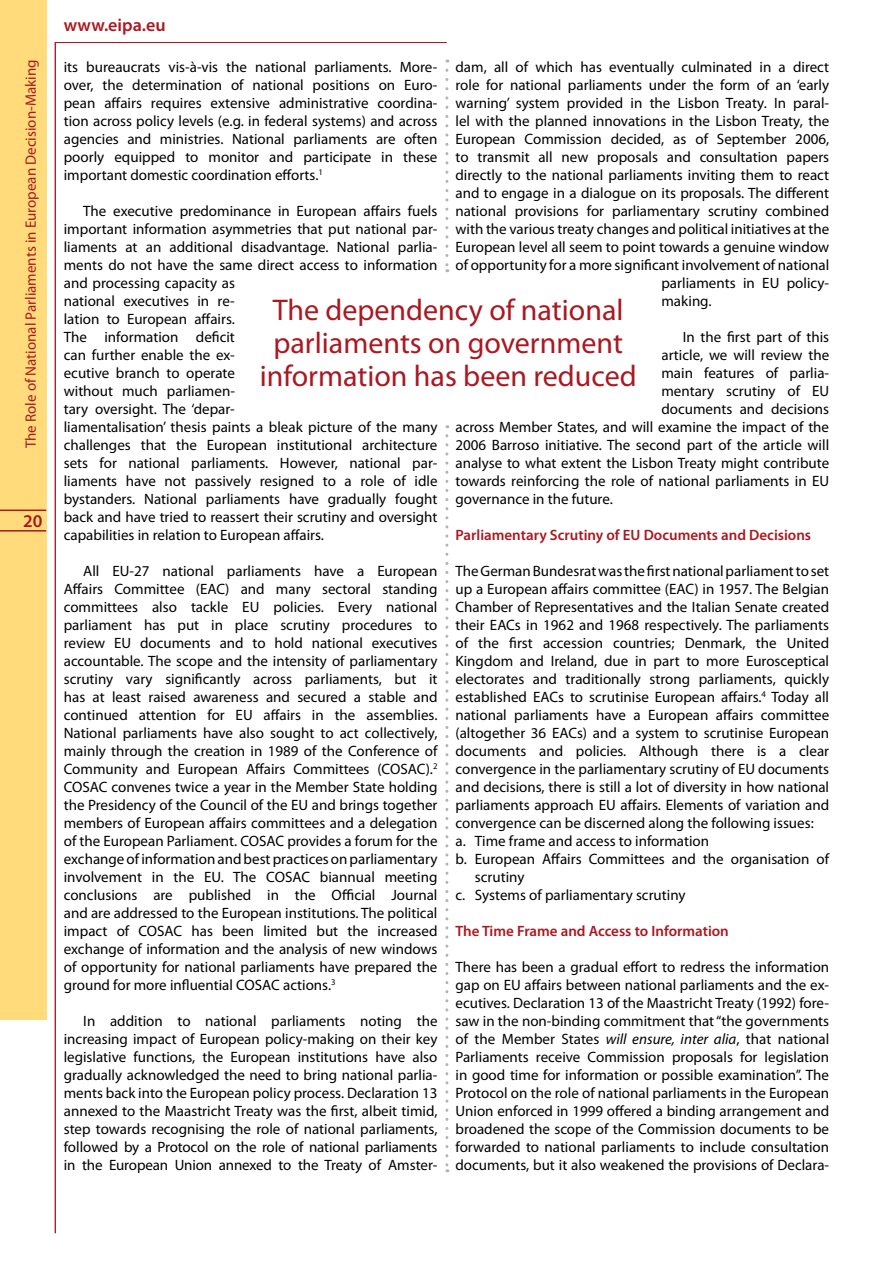
<style>
.page{position:relative;width:893px;height:1263px;background:#fff}
.page>*{position:absolute;margin:0;border:0;box-sizing:border-box;transform-origin:0 0}
.t1{font:30px/33px "Myriad Pro";color:#aa1820;text-align:center}
.t2{font:600 18px "Myriad Pro";color:#aa1820}
.t3{font:15px/18px "Myriad Pro";color:#000;text-align:justify}
.t4{font:600 15px "Myriad Pro";color:#aa1820}
.t5{font:15px "Myriad Pro";color:#aa1820}
.s1{font-style:italic}
</style>
<div class="page">
<svg style="left:447px;top:436px;width:1px;height:736px"></svg>
<svg style="left:447px;top:70px;width:1px;height:202px"></svg>
<svg style="left:55px;top:42px;width:392px;height:1192px"></svg>
<div style="left:0;top:0;width:46px;height:1020px;background:#ffdb7b"></div>
<hr style="left:0;top:509px;width:46px;height:2px;background:#aa1820">
<hr style="left:0;top:530px;width:46px;height:1px;background:#aa1820">
<div style="left:235px;top:284px;width:426px;height:114px;background:#fff"></div>
<p class="t5" style="left:22px;top:448px;width:390px;rotate:-90deg">The Role of National Parliaments in European Decision-Making</p>
<p class="t2" style="left:21px;top:469px;width:411px;rotate:-90deg">Ex mis etebatrum res? Ceridest viridepsena omaximil</p>
<p class="t2" style="left:23px;top:509px;width:21px">20</p>
<p class="t2" style="left:64px;top:13px;width:103px">www.eipa.eu</p>
<p class="t3" style="left:455px;top:58px;width:375px">dam, all of which has eventually culminated in a direct</p>
<p class="t3" style="left:455px;top:76px;width:375px">role for national parliaments under the form of an ‘early</p>
<p class="t3" style="left:455px;top:94px;width:375px">warning’ system provided in the Lisbon Treaty. In paral-</p>
<p class="t3" style="left:455px;top:112px;width:375px">lel with the planned innovations in the Lisbon Treaty, the</p>
<p class="t3" style="left:455px;top:130px;width:375px">European Commission decided, as of September 2006,</p>
<p class="t3" style="left:455px;top:148px;width:375px">to transmit all new proposals and consultation papers</p>
<p class="t3" style="left:455px;top:166px;width:375px">directly to the national parliaments inviting them to react</p>
<p class="t3" style="left:455px;top:184px;width:375px">and to engage in a dialogue on its proposals. The different</p>
<p class="t3" style="left:455px;top:202px;width:375px">national provisions for parliamentary scrutiny combined</p>
<p class="t3" style="left:455px;top:220px;width:375px">with the various treaty changes and political initiatives at the</p>
<p class="t3" style="left:455px;top:238px;width:375px">European level all seem to point towards a genuine window</p>
<p class="t3" style="left:455px;top:256px;width:375px">of opportunity for a more significant involvement of national</p>
<p class="t3" style="left:661px;top:274px;width:169px">parliaments in EU policy-</p>
<p class="t3" style="left:661px;top:292px;width:52px">making.</p>
<p class="t3" style="left:683px;top:328px;width:148px">In the first part of this</p>
<p class="t3" style="left:661px;top:346px;width:169px">article, we will review the</p>
<p class="t3" style="left:661px;top:364px;width:169px">main features of parlia-</p>
<p class="t3" style="left:661px;top:382px;width:169px">mentary scrutiny of EU</p>
<p class="t3" style="left:661px;top:400px;width:169px">documents and decisions</p>
<p class="t3" style="left:455px;top:418px;width:375px">across Member States, and will examine the impact of the</p>
<p class="t3" style="left:455px;top:436px;width:375px">2006 Barroso initiative. The second part of the article will</p>
<p class="t3" style="left:455px;top:454px;width:375px">analyse to what extent the Lisbon Treaty might contribute</p>
<p class="t3" style="left:455px;top:472px;width:375px">towards reinforcing the role of national parliaments in EU</p>
<p class="t3" style="left:455px;top:490px;width:159px">governance in the future.</p>
<p class="t4" style="left:455px;top:525px;width:357px">Parliamentary Scrutiny of EU Documents and Decisions</p>
<p class="t3" style="left:455px;top:562px;width:375px">The German Bundesrat was the first national parliament to set</p>
<p class="t3" style="left:455px;top:580px;width:375px">up a European affairs committee (EAC) in 1957. The Belgian</p>
<p class="t3" style="left:455px;top:598px;width:375px">Chamber of Representatives and the Italian Senate created</p>
<p class="t3" style="left:455px;top:616px;width:375px">their EACs in 1962 and 1968 respectively. The parliaments</p>
<p class="t3" style="left:455px;top:634px;width:375px">of the first accession countries; Denmark, the United</p>
<p class="t3" style="left:455px;top:652px;width:375px">Kingdom and Ireland, due in part to more Eurosceptical</p>
<p class="t3" style="left:455px;top:670px;width:375px">electorates and traditionally strong parliaments, quickly</p>
<p class="t3" style="left:455px;top:688px;width:375px">established EACs to scrutinise European affairs.<sup>4</sup> Today all</p>
<p class="t3" style="left:455px;top:706px;width:375px">national parliaments have a European affairs committee</p>
<p class="t3" style="left:455px;top:724px;width:375px">(altogether 36 EACs) and a system to scrutinise European</p>
<p class="t3" style="left:455px;top:742px;width:375px">documents and policies. Although there is a clear</p>
<p class="t3" style="left:455px;top:760px;width:375px">convergence in the parliamentary scrutiny of EU documents</p>
<p class="t3" style="left:455px;top:778px;width:375px">and decisions, there is still a lot of diversity in how national</p>
<p class="t3" style="left:455px;top:796px;width:375px">parliaments approach EU affairs. Elements of variation and</p>
<p class="t3" style="left:455px;top:814px;width:360px">convergence can be discerned along the following issues:</p>
<p class="t3" style="left:455px;top:832px;width:255px">a. Time frame and access to information</p>
<p class="t3" style="left:455px;top:850px;width:375px">b. European Affairs Committees and the organisation of</p>
<p class="t3" style="left:475px;top:868px;width:51px">scrutiny</p>
<p class="t3" style="left:455px;top:886px;width:232px">c. Systems of parliamentary scrutiny</p>
<p class="t4" style="left:455px;top:921px;width:275px">The Time Frame and Access to Information</p>
<p class="t3" style="left:455px;top:958px;width:375px">There has been a gradual effort to redress the information gap on EU affairs between national parliaments and the ex&shy;ecutives. Declaration 13 of the Maastricht Treaty (1992) fore&shy;saw in the non-binding commitment that “the governments of the Member States <span class="s1">will ensure, inter alia</span>, that national Parliaments receive Commission proposals for legislation in good time for information or possible examination”. The Protocol on the role of national parliaments in the European Union enforced in 1999 offered a binding arrangement and broadened the scope of the Commission documents to be forwarded to national parliaments to include consultation documents, but it also weakened the provisions of Declara-</p>
<p class="t3" style="left:64px;top:58px;width:375px">its bureaucrats vis-à-vis the national parliaments. More&shy;over, the determination of national positions on Euro&shy;pean affairs requires extensive administrative coordina&shy;tion across policy levels (e.g. in federal systems) and across agencies and ministries. National parliaments are often poorly equipped to monitor and participate in these important domestic coordination efforts.<sup>1</sup></p>
<p class="t3" style="left:64px;top:202px;width:375px;text-align:left;text-indent:20px">The executive predominance in European affairs fuels important information asymmetries that put national par&shy;liaments at an additional disadvantage. National parlia&shy;ments do not have the same direct access to information and processing capacity as<br>national executives in re-<br>lation to European affairs.<br>The information deficit<br>can further enable the ex-<br>ecutive branch to operate<br>without much parliamen-<br>tary oversight. The ‘depar-<br>liamentalisation’ thesis paints a bleak picture of the many challenges that the European institutional architecture sets for national parliaments. However, national par&shy;liaments have not passively resigned to a role of idle bystanders. National parliaments have gradually fought back and have tried to reassert their scrutiny and oversight capabilities in relation to European affairs.</p>
<p class="t3" style="left:64px;top:562px;width:375px;text-indent:20px">All EU-27 national parliaments have a European Affairs Committee (EAC) and many sectoral standing committees also tackle EU policies. Every national parliament has put in place scrutiny procedures to review EU documents and to hold national executives accountable. The scope and the intensity of parliamentary scrutiny vary significantly across parliaments, but it has at least raised awareness and secured a stable and continued attention for EU affairs in the assemblies.<br>National parliaments have also sought to act collectively, mainly through the creation in 1989 of the Conference of Community and European Affairs Committees (COSAC).<sup>2<br></sup>COSAC convenes twice a year in the Member State holding the Presidency of the Council of the EU and brings together members of European affairs committees and a delegation of the European Parliament. COSAC provides a forum for the exchange of information and best practices on parliamentary involvement in the EU. The COSAC biannual meeting conclusions are published in the Official Journal and are addressed to the European institutions. The political impact of COSAC has been limited but the increased exchange of information and the analysis of new windows of opportunity for national parliaments have prepared the ground for more influential COSAC actions.<sup>3</sup></p>
<p class="t3" style="left:64px;top:1012px;width:375px;text-indent:20px">In addition to national parliaments noting the increasing impact of European policy-making on their key legislative functions, the European institutions have also gradually acknowledged the need to bring national parlia&shy;ments back into the European policy process. Declaration 13 annexed to the Maastricht Treaty was the first, albeit timid, step towards recognising the role of national parliaments, followed by a Protocol on the role of national parliaments in the European Union annexed to the Treaty of Amster-</p>
<h1 class="t1" style="left:260px;top:293px;width:378px">The dependency of national parliaments on government information has been reduced</h1>
</div>
